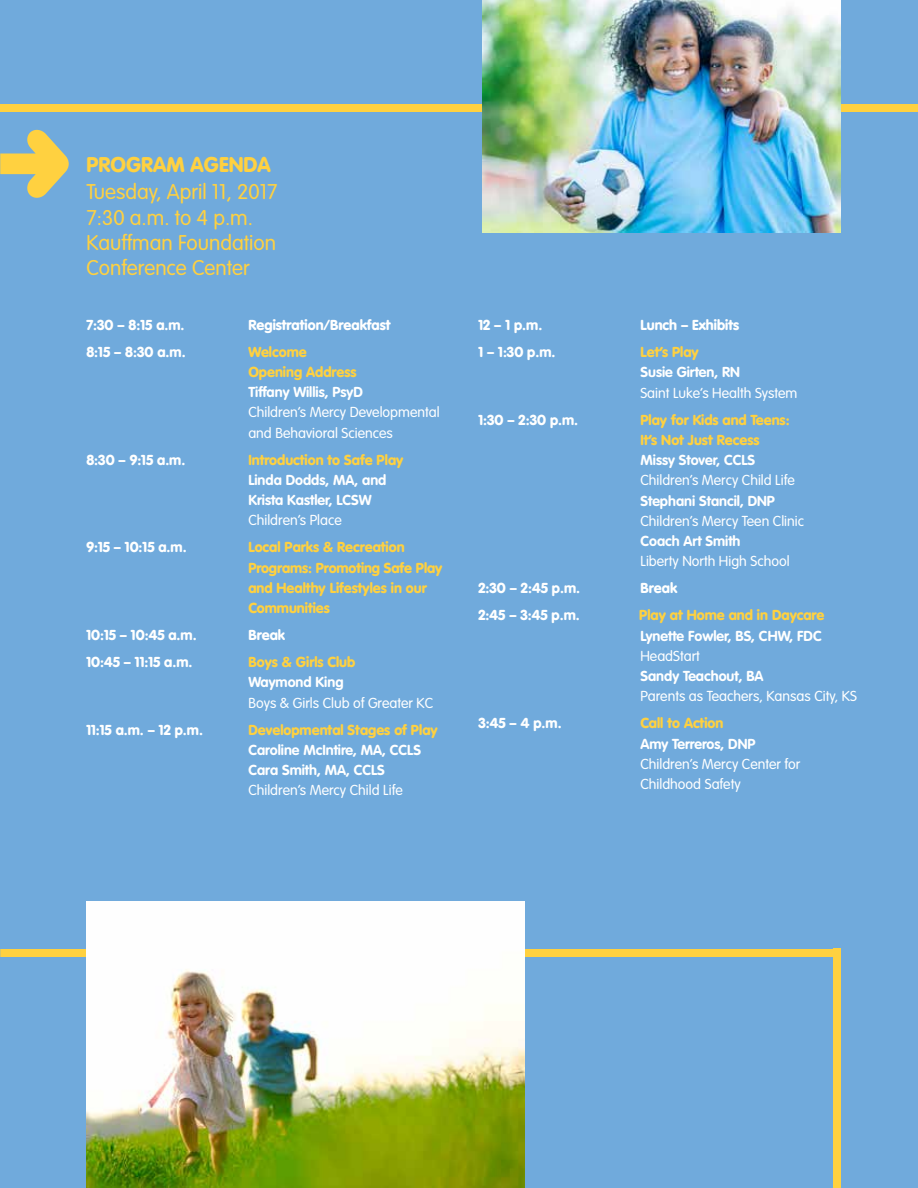
<style>
.page{position:relative;width:918px;height:1188px;background:#70aadc}
.page>*{position:absolute;margin:0;border:0;box-sizing:border-box;transform-origin:0 0}
.t1{font:300 21px/25.2px "VAG Rounded Std";color:#ffd140}
.t2{font:900 21px "VAG Rounded Std";color:#ffd140}
.t3{font:300 14.25px/20.2px "VAG Rounded Std";color:#fff}
.t4{font:900 14.25px/20.2px "VAG Rounded Std";color:#ffd140}
.t5{font:700 14.25px/20.2px "VAG Rounded Std";color:#fff}
.t6{font:900 14.25px "VAG Rounded Std";color:#fff}
</style>
<div class="page">
<div style="left:0;top:949px;width:840px;height:8px;background:#ffd140"></div>
<div style="left:833px;top:949px;width:7px;height:239px;background:#ffd140"></div>
<div style="left:0;top:104px;width:918px;height:7px;background:#ffd140"></div>
<img style="left:483px;top:0;width:357px;height:233px">
<img style="left:86px;top:902px;width:439px;height:286px">
<svg style="left:0;top:129px;width:69px;height:69px"></svg>
<h1 class="t2" style="left:86px;top:152px;width:186px">PROGRAM AGENDA</h1>
<h1 class="t1" style="left:86px;top:180px;width:193px">Tuesday, April 11, 2017<br>7:30 a.m. to 4 p.m.<br>Kauffman Foundation<br>Conference Center</h1>
<p class="t6" style="left:86px;top:316px;width:100px">7:30 – 8:15 a.m.</p>
<p class="t6" style="left:248px;top:316px;width:144px">Registration/Breakfast</p>
<p class="t6" style="left:86px;top:343px;width:101px">8:15 – 8:30 a.m.</p>
<p class="t4" style="left:248px;top:342px;width:110px">Welcome<br>Opening Address</p>
<p class="t5" style="left:248px;top:382px;width:116px">Tiffany Willis, PsyD</p>
<p class="t3" style="left:248px;top:403px;width:193px">Children’s Mercy Developmental and Behavioral Sciences</p>
<p class="t6" style="left:86px;top:451px;width:101px">8:30 – 9:15 a.m.</p>
<p class="t4" style="left:248px;top:450px;width:156px">Introduction to Safe Play</p>
<p class="t5" style="left:248px;top:470px;width:140px">Linda Dodds, MA, and<br>Krista Kastler, LCSW</p>
<p class="t3" style="left:248px;top:511px;width:95px">Children’s Place</p>
<p class="t6" style="left:86px;top:539px;width:102px">9:15 – 10:15 a.m.</p>
<p class="t4" style="left:248px;top:538px;width:195px">Local Parks &amp; Recreation<br>Programs: Promoting Safe Play and Healthy Lifestyles in our<br>Communities</p>
<p class="t6" style="left:86px;top:626px;width:112px">10:15 – 10:45 a.m.</p>
<p class="t6" style="left:248px;top:626px;width:38px">Break</p>
<p class="t6" style="left:86px;top:653px;width:108px">10:45 – 11:15 a.m.</p>
<p class="t4" style="left:248px;top:652px;width:108px">Boys &amp; Girls Club</p>
<p class="t5" style="left:248px;top:673px;width:97px">Waymond King</p>
<p class="t3" style="left:248px;top:693px;width:186px">Boys &amp; Girls Club of Greater KC</p>
<p class="t6" style="left:86px;top:721px;width:118px">11:15 a.m. – 12 p.m.</p>
<p class="t4" style="left:248px;top:720px;width:191px">Developmental Stages of Play</p>
<p class="t5" style="left:248px;top:740px;width:174px">Caroline McIntire, MA, CCLS<br>Cara Smith, MA, CCLS</p>
<p class="t3" style="left:248px;top:781px;width:156px">Children’s Mercy Child Life</p>
<p class="t6" style="left:478px;top:317px;width:65px">12 – 1 p.m.</p>
<p class="t6" style="left:640px;top:317px;width:100px">Lunch – Exhibits</p>
<p class="t6" style="left:478px;top:344px;width:79px">1 – 1:30 p.m.</p>
<p class="t4" style="left:640px;top:342px;width:60px">Let’s Play</p>
<p class="t5" style="left:640px;top:363px;width:101px">Susie Girten, RN</p>
<p class="t3" style="left:640px;top:383px;width:159px">Saint Luke’s Health System</p>
<p class="t6" style="left:478px;top:411px;width:101px">1:30 – 2:30 p.m.</p>
<p class="t4" style="left:640px;top:410px;width:151px">Play for Kids and Teens:<br>It’s Not Just Recess</p>
<p class="t5" style="left:640px;top:451px;width:116px">Missy Stover, CCLS</p>
<p class="t3" style="left:640px;top:471px;width:156px">Children’s Mercy Child Life</p>
<p class="t5" style="left:640px;top:491px;width:136px">Stephani Stancil, DNP</p>
<p class="t3" style="left:640px;top:511px;width:165px">Children’s Mercy Teen Clinic</p>
<p class="t5" style="left:640px;top:532px;width:102px">Coach Art Smith</p>
<p class="t3" style="left:640px;top:552px;width:151px">Liberty North High School</p>
<p class="t6" style="left:478px;top:580px;width:103px">2:30 – 2:45 p.m.</p>
<p class="t6" style="left:640px;top:580px;width:38px">Break</p>
<p class="t6" style="left:478px;top:607px;width:103px">2:45 – 3:45 p.m.</p>
<p class="t4" style="left:639px;top:606px;width:187px">Play at Home and in Daycare</p>
<p class="t5" style="left:640px;top:626px;width:183px">Lynette Fowler, BS, CHW, FDC</p>
<p class="t3" style="left:640px;top:646px;width:61px">HeadStart</p>
<p class="t5" style="left:640px;top:667px;width:125px">Sandy Teachout, BA</p>
<p class="t3" style="left:640px;top:687px;width:218px">Parents as Teachers, Kansas City, KS</p>
<p class="t6" style="left:478px;top:715px;width:85px">3:45 – 4 p.m.</p>
<p class="t4" style="left:640px;top:714px;width:84px">Call to Action</p>
<p class="t5" style="left:640px;top:734px;width:116px">Amy Terreros, DNP</p>
<p class="t3" style="left:640px;top:754px;width:161px">Children’s Mercy Center for<br>Childhood Safety</p>
</div>
